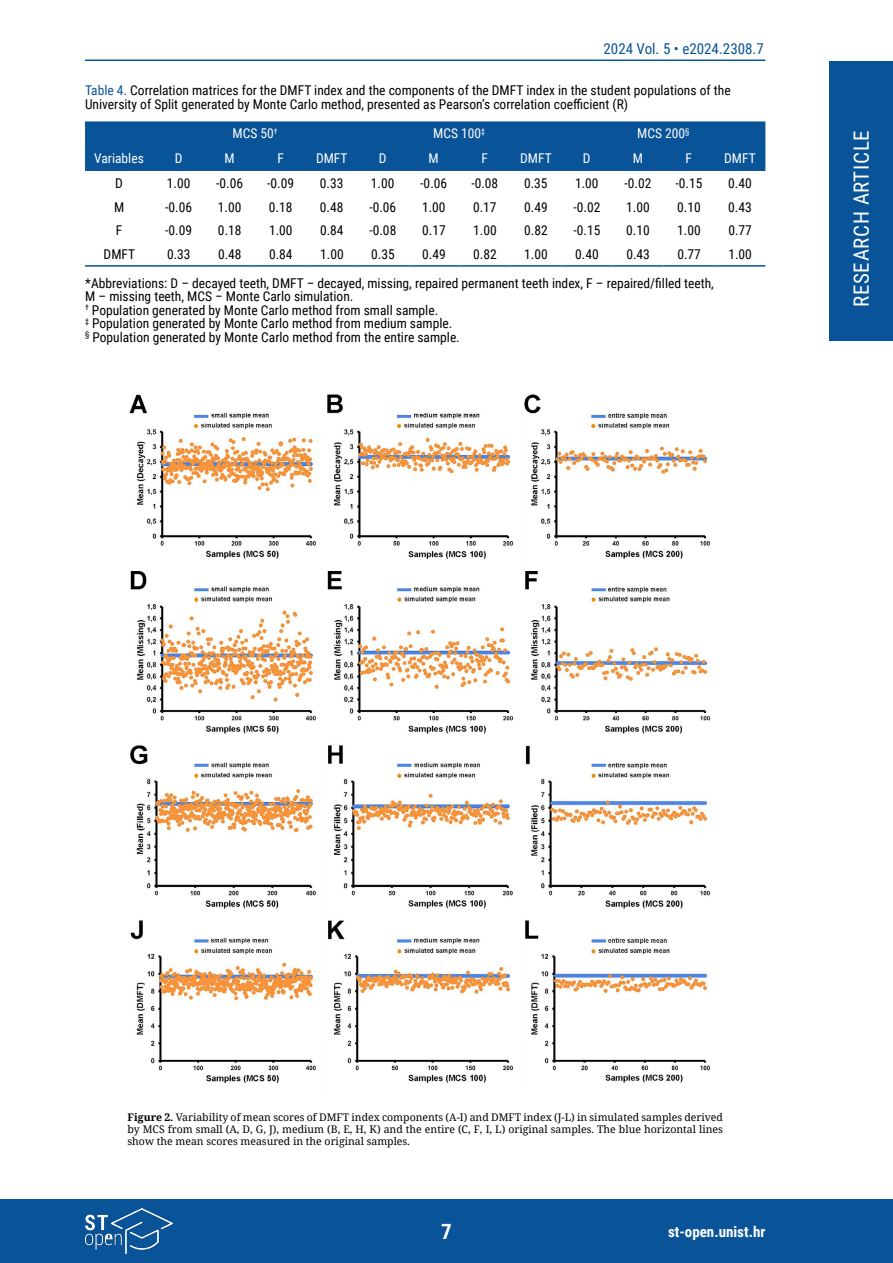
<style>
.page{position:relative;width:893px;height:1263px;background:#fff}
.page>*{position:absolute;margin:0;border:0;box-sizing:border-box;transform-origin:0 0}
.t1{font:21px "Roboto Condensed";letter-spacing:.035em;color:#fff}
.t2{font:700 21px "Roboto Condensed";color:#fff}
.t3{font:15px "Roboto Condensed";color:#095398}
.t4{font:700 15px "Roboto Condensed";color:#fff}
.t5{font:13.5px/13.5px "Roboto Condensed";color:#000}
.t6{font:13.5px "Roboto Condensed";color:#fff}
.t7{font:10.5px/12px "Noto Serif";color:#000;text-align:justify}
.s1{color:#095398}
.s2{font-weight:700}
</style>
<div class="page">
<div style="left:0;top:1199px;width:893px;height:64px;background:#095398"></div>
<div style="left:829px;top:61px;width:64px;height:279px;background:#095398"></div>
<hr style="left:85px;top:60px;width:680px;height:1px;background:#095398">
<img style="left:85px;top:1209px;width:87px;height:44px">
<div style="left:85px;top:121px;width:680px;height:50px;background:#095398"></div>
<hr style="left:85px;top:265px;width:68px;height:2px;background:#095398">
<hr style="left:153px;top:265px;width:51px;height:2px;background:#095398">
<hr style="left:204px;top:265px;width:51px;height:2px;background:#095398">
<hr style="left:255px;top:265px;width:51px;height:2px;background:#095398">
<hr style="left:306px;top:265px;width:51px;height:2px;background:#095398">
<hr style="left:357px;top:265px;width:51px;height:2px;background:#095398">
<hr style="left:408px;top:265px;width:51px;height:2px;background:#095398">
<hr style="left:459px;top:265px;width:51px;height:2px;background:#095398">
<hr style="left:510px;top:265px;width:51px;height:2px;background:#095398">
<hr style="left:561px;top:265px;width:51px;height:2px;background:#095398">
<hr style="left:612px;top:265px;width:51px;height:2px;background:#095398">
<hr style="left:663px;top:265px;width:51px;height:2px;background:#095398">
<hr style="left:714px;top:265px;width:51px;height:2px;background:#095398">
<img style="left:129px;top:394px;width:581px;height:689px">
<p class="t3" style="left:603px;top:38px;width:162px">2024 Vol. 5 • e2024.2308.7</p>
<p class="t5" style="left:85px;top:83px;width:647px"><span class="s1">Table 4.</span> Correlation matrices for the DMFT index and the components of the DMFT index in the student populations of the<br>University of Split generated by Monte Carlo method, presented as Pearson’s correlation coefficient (R)</p>
<p class="t6" style="left:233px;top:124px;width:47px">MCS 50<sup>†</sup></p>
<p class="t6" style="left:433px;top:124px;width:53px">MCS 100<sup>‡</sup></p>
<p class="t6" style="left:637px;top:124px;width:54px">MCS 200<sup>§</sup></p>
<p class="t6" style="left:94px;top:149px;width:51px">Variables</p>
<p class="t6" style="left:175px;top:149px;width:9px">D</p>
<p class="t6" style="left:224px;top:149px;width:12px">M</p>
<p class="t6" style="left:277px;top:149px;width:8px">F</p>
<p class="t6" style="left:316px;top:149px;width:33px">DMFT</p>
<p class="t6" style="left:379px;top:149px;width:9px">D</p>
<p class="t6" style="left:429px;top:149px;width:12px">M</p>
<p class="t6" style="left:481px;top:149px;width:8px">F</p>
<p class="t6" style="left:520px;top:149px;width:33px">DMFT</p>
<p class="t6" style="left:583px;top:149px;width:9px">D</p>
<p class="t6" style="left:633px;top:149px;width:12px">M</p>
<p class="t6" style="left:686px;top:149px;width:8px">F</p>
<p class="t6" style="left:724px;top:149px;width:33px">DMFT</p>
<p class="t5" style="left:115px;top:176px;width:9px">D</p>
<p class="t5" style="left:167px;top:176px;width:25px">1.00</p>
<p class="t5" style="left:216px;top:176px;width:28px">-0.06</p>
<p class="t5" style="left:267px;top:176px;width:28px">-0.09</p>
<p class="t5" style="left:320px;top:176px;width:25px">0.33</p>
<p class="t5" style="left:371px;top:176px;width:25px">1.00</p>
<p class="t5" style="left:420px;top:176px;width:28px">-0.06</p>
<p class="t5" style="left:471px;top:176px;width:28px">-0.08</p>
<p class="t5" style="left:524px;top:176px;width:25px">0.35</p>
<p class="t5" style="left:575px;top:176px;width:25px">1.00</p>
<p class="t5" style="left:624px;top:176px;width:28px">-0.02</p>
<p class="t5" style="left:675px;top:176px;width:28px">-0.15</p>
<p class="t5" style="left:728px;top:176px;width:25px">0.40</p>
<p class="t5" style="left:114px;top:200px;width:12px">M</p>
<p class="t5" style="left:165px;top:200px;width:28px">-0.06</p>
<p class="t5" style="left:218px;top:200px;width:25px">1.00</p>
<p class="t5" style="left:269px;top:200px;width:25px">0.18</p>
<p class="t5" style="left:320px;top:200px;width:25px">0.48</p>
<p class="t5" style="left:369px;top:200px;width:28px">-0.06</p>
<p class="t5" style="left:422px;top:200px;width:25px">1.00</p>
<p class="t5" style="left:473px;top:200px;width:25px">0.17</p>
<p class="t5" style="left:524px;top:200px;width:25px">0.49</p>
<p class="t5" style="left:573px;top:200px;width:28px">-0.02</p>
<p class="t5" style="left:626px;top:200px;width:25px">1.00</p>
<p class="t5" style="left:677px;top:200px;width:25px">0.10</p>
<p class="t5" style="left:728px;top:200px;width:25px">0.43</p>
<p class="t5" style="left:116px;top:223px;width:8px">F</p>
<p class="t5" style="left:165px;top:223px;width:28px">-0.09</p>
<p class="t5" style="left:218px;top:223px;width:25px">0.18</p>
<p class="t5" style="left:269px;top:223px;width:25px">1.00</p>
<p class="t5" style="left:320px;top:223px;width:25px">0.84</p>
<p class="t5" style="left:369px;top:223px;width:28px">-0.08</p>
<p class="t5" style="left:422px;top:223px;width:25px">0.17</p>
<p class="t5" style="left:473px;top:223px;width:25px">1.00</p>
<p class="t5" style="left:524px;top:223px;width:25px">0.82</p>
<p class="t5" style="left:574px;top:223px;width:28px">-0.15</p>
<p class="t5" style="left:626px;top:223px;width:25px">0.10</p>
<p class="t5" style="left:677px;top:223px;width:25px">1.00</p>
<p class="t5" style="left:728px;top:223px;width:25px">0.77</p>
<p class="t5" style="left:104px;top:247px;width:33px">DMFT</p>
<p class="t5" style="left:167px;top:247px;width:25px">0.33</p>
<p class="t5" style="left:218px;top:247px;width:25px">0.48</p>
<p class="t5" style="left:269px;top:247px;width:25px">0.84</p>
<p class="t5" style="left:320px;top:247px;width:25px">1.00</p>
<p class="t5" style="left:371px;top:247px;width:25px">0.35</p>
<p class="t5" style="left:422px;top:247px;width:25px">0.49</p>
<p class="t5" style="left:473px;top:247px;width:25px">0.82</p>
<p class="t5" style="left:524px;top:247px;width:25px">1.00</p>
<p class="t5" style="left:575px;top:247px;width:25px">0.40</p>
<p class="t5" style="left:626px;top:247px;width:25px">0.43</p>
<p class="t5" style="left:677px;top:247px;width:25px">0.77</p>
<p class="t5" style="left:728px;top:247px;width:25px">1.00</p>
<p class="t5" style="left:85px;top:276px;width:630px">*Abbreviations: D – decayed teeth, DMFT – decayed, missing, repaired permanent teeth index, F – repaired/filled teeth, M – missing teeth, MCS – Monte Carlo simulation.<br><sup>†</sup> Population generated by Monte Carlo method from small sample.<br><sup>‡</sup> Population generated by Monte Carlo method from medium sample.<br><sup>§</sup> Population generated by Monte Carlo method from the entire sample.</p>
<h1 class="t1" style="left:847px;top:307px;width:179px;rotate:-90deg">RESEARCH ARTICLE</h1>
<p class="t7" style="left:128px;top:1110px;width:597px"><span class="s2">Figure 2.</span> Variability of mean scores of DMFT index components (A-I) and DMFT index (J-L) in simulated samples derived by MCS from small (A, D, G, J), medium (B, E, H, K) and the entire (C, F, I, L) original samples. The blue horizontal lines show the mean scores measured in the original samples.</p>
<h1 class="t2" style="left:441px;top:1217px;width:12px">7</h1>
<p class="t4" style="left:668px;top:1221px;width:99px">st-open.unist.hr</p>
</div>
